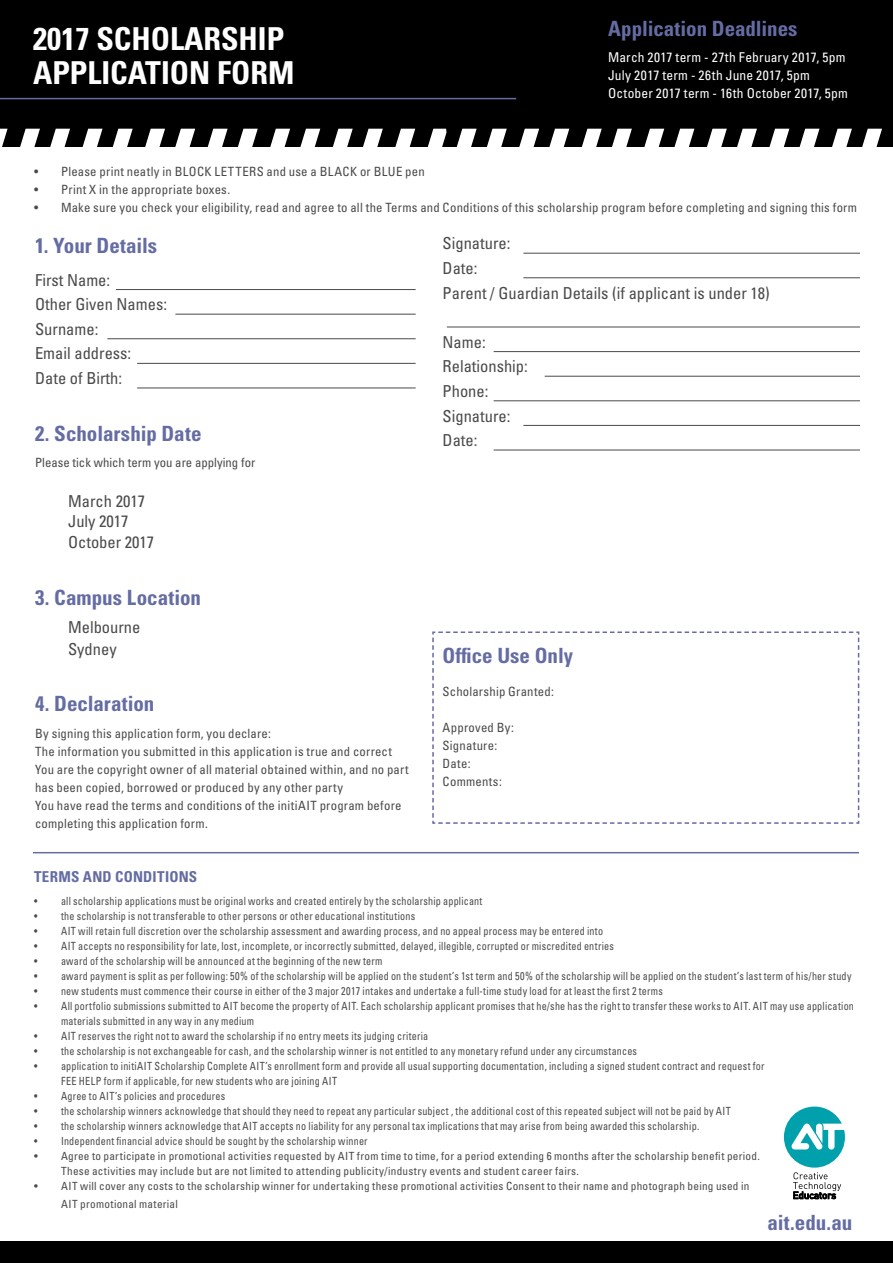
<style>
.page{position:relative;width:893px;height:1263px;background:#fff}
.page>*{position:absolute;margin:0;border:0;box-sizing:border-box;transform-origin:0 0}
.t1{font:700 condensed 31.65px/34.3px "Univers LT Std";color:#fff}
.t2{font:700 condensed 21px "Univers LT Std";color:#646ca3}
.t3{font:condensed 16.5px/24.6px "Univers LT Std";color:#4a4a49}
.t4{font:700 condensed 15px "Univers LT Std";letter-spacing:.015em;color:#646ca3}
.t5{font:condensed 13.5px/18px "Univers LT Std";letter-spacing:.025em;color:#fff}
.t6{font:condensed 12.75px/18px "Univers LT Std";letter-spacing:.015em;color:#4a4a49}
.t7{font:condensed 11.25px/15px "Univers LT Std";letter-spacing:.02em;color:#4a4a49;scale:.9 1}
.t8{font:condensed 11.25px/15px "Univers LT Std";letter-spacing:.02em;color:#4a4a49}
</style>
<div class="page">
<div style="left:0;top:0;width:893px;height:147px;background:#000"></div>
<hr style="left:0;top:98px;width:516px;height:1px;background:#646ca3">
<hr style="left:116px;top:289px;width:300px;height:1px;background:#4a4a49">
<hr style="left:175px;top:314px;width:241px;height:1px;background:#4a4a49">
<hr style="left:107px;top:338px;width:309px;height:1px;background:#4a4a49">
<hr style="left:137px;top:363px;width:279px;height:1px;background:#4a4a49">
<hr style="left:137px;top:388px;width:279px;height:1px;background:#4a4a49">
<hr style="left:523px;top:253px;width:337px;height:1px;background:#4a4a49">
<hr style="left:523px;top:277px;width:337px;height:1px;background:#4a4a49">
<hr style="left:447px;top:327px;width:413px;height:1px;background:#4a4a49">
<hr style="left:494px;top:351px;width:366px;height:1px;background:#4a4a49">
<hr style="left:545px;top:376px;width:315px;height:1px;background:#4a4a49">
<hr style="left:494px;top:400px;width:366px;height:1px;background:#4a4a49">
<hr style="left:523px;top:425px;width:337px;height:1px;background:#4a4a49">
<hr style="left:494px;top:450px;width:366px;height:1px;background:#4a4a49">
<svg style="left:0;top:129px;width:882px;height:18px"></svg>
<div style="left:0;top:1241px;width:893px;height:22px;background:#000"></div>
<svg style="left:432px;top:631px;width:428px;height:193px"></svg>
<svg style="left:784px;top:1106px;width:61px;height:93px"></svg>
<hr style="left:33px;top:852px;width:826px;height:1px;background:#646ca3">
<h1 class="t1" style="left:33px;top:21px;width:263px">2017 SCHOLARSHIP<br>APPLICATION FORM</h1>
<h2 class="t2" style="left:608px;top:16px;width:191px">Application Deadlines</h2>
<p class="t5" style="left:608px;top:48px;width:241px">March 2017 term - 27th February 2017, 5pm<br>July 2017 term - 26th June 2017, 5pm<br>October 2017 term - 16th October 2017, 5pm</p>
<p class="t6" style="left:34px;top:163px;width:392px">• Please print neatly in BLOCK LETTERS and use a BLACK or BLUE pen</p>
<p class="t6" style="left:34px;top:181px;width:198px">• Print X in the appropriate boxes.</p>
<p class="t6" style="left:34px;top:199px;width:825px">• Make sure you check your eligibility, read and agree to all the Terms and Conditions of this scholarship program before completing and signing this form</p>
<h2 class="t2" style="left:35px;top:232px;width:124px">1. Your Details</h2>
<h3 class="t3" style="left:35px;top:267px;width:133px">First Name:<br>Other Given Names:<br>Surname:<br>Email address:<br>Date of Birth:</h3>
<h2 class="t2" style="left:35px;top:420px;width:168px">2. Scholarship Date</h2>
<p class="t6" style="left:35px;top:453px;width:222px">Please tick which term you are applying for</p>
<h3 class="t3" style="left:68px;top:491px;width:78px;line-height:19.8px">March 2017<br>July 2017</h3>
<h3 class="t3" style="left:68px;top:530px;width:88px">October 2017</h3>
<h2 class="t2" style="left:35px;top:584px;width:167px">3. Campus Location</h2>
<h3 class="t3" style="left:68px;top:616px;width:74px;line-height:21.6px">Melbourne<br>Sydney</h3>
<h2 class="t2" style="left:35px;top:691px;width:121px">4. Declaration</h2>
<p class="t6" style="left:35px;top:724px;width:375px">By signing this application form, you declare:<br>The information you submitted in this application is true and correct You are the copyright owner of all material obtained within, and no part has been copied, borrowed or produced by any other party<br>You have read the terms and conditions of the initiAIT program before completing this application form.</p>
<h3 class="t3" style="left:443px;top:231px;width:329px">Signature:<br>Date:<br>Parent / Guardian Details (if applicant is under 18)</h3>
<h3 class="t3" style="left:443px;top:329px;width:87px">Name:<br>Relationship:<br>Phone:<br>Signature:<br>Date:</h3>
<h2 class="t2" style="left:443px;top:642px;width:132px">Office Use Only</h2>
<p class="t6" style="left:443px;top:682px;width:113px">Scholarship Granted:</p>
<p class="t6" style="left:443px;top:718px;width:73px">Approved By:<br>Signature:<br>Date:<br>Comments:</p>
<h3 class="t4" style="left:34px;top:867px;width:165px">TERMS AND CONDITIONS</h3>
<p class="t7" style="left:34px;top:894px;width:500px">• all scholarship applications must be original works and created entirely by the scholarship applicant</p>
<p class="t7" style="left:34px;top:909px;width:425px">• the scholarship is not transferable to other persons or other educational institutions</p>
<p class="t7" style="left:34px;top:924px;width:634px">• AIT will retain full discretion over the scholarship assessment and awarding process, and no appeal process may be entered into</p>
<p class="t7" style="left:34px;top:939px;width:646px">• AIT accepts no responsibility for late, lost, incomplete, or incorrectly submitted, delayed, illegible, corrupted or miscredited entries</p>
<p class="t7" style="left:34px;top:954px;width:389px">• award of the scholarship will be announced at the beginning of the new term</p>
<p class="t7" style="left:34px;top:969px;width:910px">• award payment is split as per following: 50% of the scholarship will be applied on the student’s 1st term and 50% of the scholarship will be applied on the student’s last term of his/her study</p>
<p class="t7" style="left:34px;top:984px;width:700px">• new students must commence their course in either of the 3 major 2017 intakes and undertake a full-time study load for at least the first 2 terms</p>
<p class="t7" style="left:61px;top:999px;width:883px;text-indent:-27px">• All portfolio submissions submitted to AIT become the property of AIT. Each scholarship applicant promises that he/she has the right to transfer these works to AIT. AIT may use application materials submitted in any way in any medium</p>
<p class="t7" style="left:34px;top:1029px;width:440px">• AIT reserves the right not to award the scholarship if no entry meets its judging criteria</p>
<p class="t7" style="left:34px;top:1044px;width:672px">• the scholarship is not exchangeable for cash, and the scholarship winner is not entitled to any monetary refund under any circumstances</p>
<p class="t7" style="left:61px;top:1059px;width:783px;text-indent:-27px">• application to initiAIT Scholarship Complete AIT’s enrollment form and provide all usual supporting documentation, including a signed student contract and request for<br>FEE HELP form if applicable, for new students who are joining AIT</p>
<p class="t7" style="left:34px;top:1088px;width:214px">• Agree to AIT’s policies and procedures</p>
<p class="t7" style="left:34px;top:1103px;width:776px">• the scholarship winners acknowledge that should they need to repeat any particular subject , the additional cost of this repeated subject will not be paid by AIT</p>
<p class="t7" style="left:34px;top:1118px;width:741px">• the scholarship winners acknowledge that AIT accepts no liability for any personal tax implications that may arise from being awarded this scholarship.</p>
<p class="t7" style="left:34px;top:1133px;width:372px">• Independent financial advice should be sought by the scholarship winner</p>
<p class="t8" style="left:61px;top:1149px;width:700px;text-indent:-27px">• Agree to participate in promotional activities requested by AIT from time to time, for a period extending 6 months after the scholarship benefit period.<br>These activities may include but are not limited to attending publicity/industry events and student career fairs.</p>
<p class="t8" style="left:61px;top:1177px;width:690px;line-height:18px;text-indent:-27px">• AIT will cover any costs to the scholarship winner for undertaking these promotional activities Consent to their name and photograph being used in<br>AIT promotional material</p>
<h2 class="t2" style="left:768px;top:1210px;width:86px">ait.edu.au</h2>
</div>
